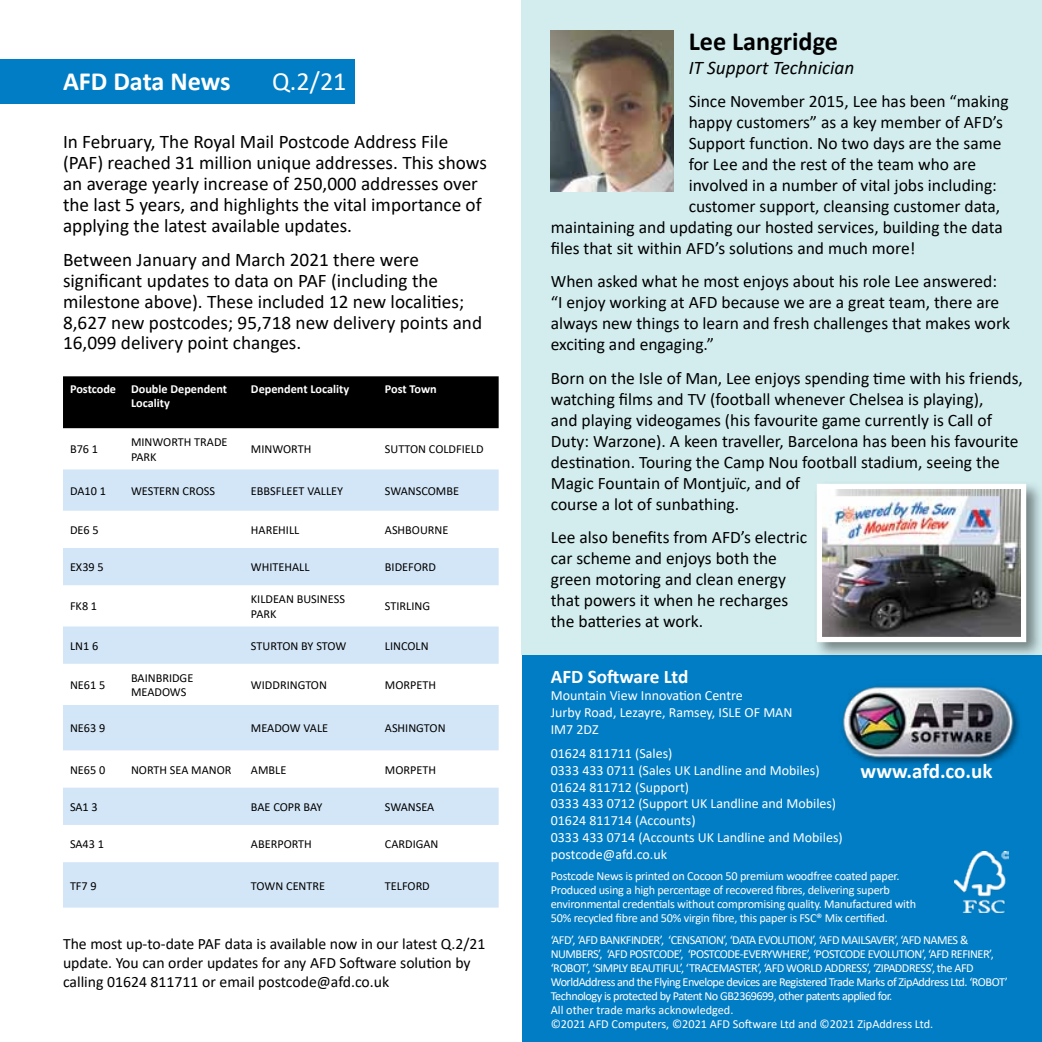
<style>
.page{position:relative;width:1042px;height:1042px;background:#fff}
.page>*{position:absolute;margin:0;border:0;box-sizing:border-box;transform-origin:0 0}
.t1{font:700 26.25px "Calibri";color:#000}
.t2{font:700 26.25px "Calibri";letter-spacing:-.005em;color:#fff}
.t3{font:26.25px "Calibri";color:#fff}
.t4{font:700 21px "Calibri";color:#fff}
.t5{font:19.25px/20.8px "Calibri";color:#000}
.t6{font:italic 19.25px "Calibri";color:#000}
.t7{font:700 19.25px "Calibri";letter-spacing:-.01em;color:#fff}
.t8{font:17.5px/21px "Calibri";color:#000}
.t9{font:15.75px/19.2px "Calibri";color:#000}
.t10{font:14px/16.8px "Calibri";color:#fff}
.t11{font:12.25px/14px "Calibri";letter-spacing:-.04em;color:#fff}
.t12{font:12.25px/14.7px "Calibri";color:#000}
.t13{font:12.25px/14px "Calibri";letter-spacing:-.02em;color:#fff}
.t14{font:700 12.25px/14.7px "Calibri";color:#fff;text-align:center}
</style>
<div class="page">
<div style="left:522px;top:655px;width:520px;height:387px;background:#007dc5"></div>
<img style="left:841px;top:686px;width:179px;height:78px">
<div style="left:521px;top:0;width:521px;height:655px;background:#d3edef"></div>
<img style="left:954px;top:851px;width:55px;height:61px">
<img style="left:551px;top:31px;width:123px;height:160px">
<div style="left:63px;top:376px;width:436px;height:52px;background:#000"></div>
<svg style="left:63px;top:469px;width:436px;height:438px;fill:#d3e6f7"></svg>
<div style="left:0;top:60px;width:355px;height:44px;background:#007dc5"></div>
<div style="left:813px;top:480px;width:229px;height:180px;background:#000;opacity:.45"></div>
<img style="left:823px;top:490px;width:197px;height:146px">
<div style="left:817px;top:484px;width:209px;height:158px;border:5px solid #fff"></div>
<h1 class="t2" style="left:63px;top:62px;width:169px">AFD Data News</h1>
<h1 class="t3" style="left:272px;top:63px;width:76px">Q.2/21</h1>
<p class="t5" style="left:63px;top:131px;width:425px">In February, The Royal Mail Postcode Address File (PAF) reached 31 million unique addresses. This shows an average yearly increase of 250,000 addresses over the last 5 years, and highlights the vital importance of applying the latest available updates.</p>
<p class="t5" style="left:63px;top:249px;width:421px">Between January and March 2021 there were significant updates to data on PAF (including the milestone above). These included 12 new localities; 8,627 new postcodes; 95,718 new delivery points and 16,099 delivery point changes.</p>
<p class="t14" style="left:70px;top:381px;width:159px">Postcode Double Dependent<br>Locality</p>
<p class="t14" style="left:251px;top:381px;width:100px">Dependent Locality</p>
<p class="t14" style="left:385px;top:381px;width:53px">Post Town</p>
<p class="t12" style="left:70px;top:442px;width:30px">B76 1</p>
<p class="t12" style="left:131px;top:434px;width:98px">MINWORTH TRADE<br>PARK</p>
<p class="t12" style="left:251px;top:442px;width:62px">MINWORTH</p>
<p class="t12" style="left:385px;top:442px;width:100px">SUTTON COLDFIELD</p>
<p class="t12" style="left:70px;top:483px;width:37px">DA10 1</p>
<p class="t12" style="left:131px;top:483px;width:85px">WESTERN CROSS</p>
<p class="t12" style="left:251px;top:483px;width:94px">EBBSFLEET VALLEY</p>
<p class="t12" style="left:385px;top:483px;width:76px">SWANSCOMBE</p>
<p class="t12" style="left:70px;top:522px;width:30px">DE6 5</p>
<p class="t12" style="left:251px;top:522px;width:50px">HAREHILL</p>
<p class="t12" style="left:385px;top:522px;width:65px">ASHBOURNE</p>
<p class="t12" style="left:70px;top:559px;width:35px">EX39 5</p>
<p class="t12" style="left:251px;top:559px;width:60px">WHITEHALL</p>
<p class="t12" style="left:385px;top:559px;width:53px">BIDEFORD</p>
<p class="t12" style="left:70px;top:599px;width:29px">FK8 1</p>
<p class="t12" style="left:251px;top:591px;width:96px">KILDEAN BUSINESS<br>PARK</p>
<p class="t12" style="left:385px;top:599px;width:47px">STIRLING</p>
<p class="t12" style="left:70px;top:638px;width:30px">LN1 6</p>
<p class="t12" style="left:251px;top:638px;width:97px">STURTON BY STOW</p>
<p class="t12" style="left:385px;top:638px;width:45px">LINCOLN</p>
<p class="t12" style="left:70px;top:677px;width:37px">NE61 5</p>
<p class="t12" style="left:131px;top:670px;width:64px">BAINBRIDGE<br>MEADOWS</p>
<p class="t12" style="left:251px;top:677px;width:78px">WIDDRINGTON</p>
<p class="t12" style="left:385px;top:677px;width:53px">MORPETH</p>
<p class="t12" style="left:70px;top:720px;width:37px">NE63 9</p>
<p class="t12" style="left:251px;top:720px;width:79px">MEADOW VALE</p>
<p class="t12" style="left:385px;top:720px;width:62px">ASHINGTON</p>
<p class="t12" style="left:70px;top:762px;width:37px">NE65 0</p>
<p class="t12" style="left:131px;top:762px;width:102px">NORTH SEA MANOR</p>
<p class="t12" style="left:251px;top:762px;width:37px">AMBLE</p>
<p class="t12" style="left:385px;top:762px;width:53px">MORPETH</p>
<p class="t12" style="left:70px;top:799px;width:29px">SA1 3</p>
<p class="t12" style="left:251px;top:799px;width:73px">BAE COPR BAY</p>
<p class="t12" style="left:385px;top:799px;width:51px">SWANSEA</p>
<p class="t12" style="left:70px;top:836px;width:36px">SA43 1</p>
<p class="t12" style="left:251px;top:836px;width:62px">ABERPORTH</p>
<p class="t12" style="left:385px;top:836px;width:55px">CARDIGAN</p>
<p class="t12" style="left:70px;top:878px;width:28px">TF7 9</p>
<p class="t12" style="left:251px;top:878px;width:76px">TOWN CENTRE</p>
<p class="t12" style="left:385px;top:878px;width:46px">TELFORD</p>
<p class="t9" style="left:63px;top:933px;width:424px">The most up-to-date PAF data is available now in our latest Q.2/21 update. You can order updates for any AFD Software solution by calling 01624 811711 or email postcode@afd.co.uk</p>
<h1 class="t1" style="left:689px;top:23px;width:151px">Lee Langridge</h1>
<p class="t6" style="left:689px;top:54px;width:167px">IT Support Technician</p>
<p class="t8" style="left:689px;top:90px;width:321px">Since November 2015, Lee has been “making</p>
<p class="t8" style="left:689px;top:111px;width:316px">happy customers” as a key member of AFD’s</p>
<p class="t8" style="left:689px;top:132px;width:314px">Support function. No two days are the same</p>
<p class="t8" style="left:689px;top:153px;width:289px">for Lee and the rest of the team who are</p>
<p class="t8" style="left:689px;top:174px;width:310px">involved in a number of vital jobs including:</p>
<p class="t8" style="left:689px;top:195px;width:313px">customer support, cleansing customer data,</p>
<p class="t8" style="left:551px;top:216px;width:453px">maintaining and updating our hosted services, building the data</p>
<p class="t8" style="left:551px;top:237px;width:366px">files that sit within AFD’s solutions and much more!</p>
<p class="t8" style="left:551px;top:271px;width:461px">When asked what he most enjoys about his role Lee answered: “I enjoy working at AFD because we are a great team, there are always new things to learn and fresh challenges that makes work exciting and engaging.”</p>
<p class="t8" style="left:551px;top:367px;width:474px">Born on the Isle of Man, Lee enjoys spending time with his friends, watching films and TV (football whenever Chelsea is playing),<br>and playing videogames (his favourite game currently is Call of Duty: Warzone). A keen traveller, Barcelona has been his favourite destination. Touring the Camp Nou football stadium, seeing the Magic Fountain of Montjuïc, and of<br>course a lot of sunbathing.</p>
<p class="t8" style="left:551px;top:526px;width:258px">Lee also benefits from AFD’s electric car scheme and enjoys both the green motoring and clean energy that powers it when he recharges the batteries at work.</p>
<p class="t7" style="left:551px;top:663px;width:139px">AFD Software Ltd</p>
<p class="t10" style="left:551px;top:687px;width:243px">Mountain View Innovation Centre<br>Jurby Road, Lezayre, Ramsey, ISLE OF MAN<br>IM7 2DZ</p>
<p class="t10" style="left:551px;top:744px;width:293px">01624 811711 (Sales)<br>0333 433 0711 (Sales UK Landline and Mobiles)<br>01624 811712 (Support)<br>0333 433 0712 (Support UK Landline and Mobiles)<br>01624 811714 (Accounts)<br>0333 433 0714 (Accounts UK Landline and Mobiles) postcode@afd.co.uk</p>
<p class="t13" style="left:551px;top:869px;width:367px">Postcode News is printed on Cocoon 50 premium woodfree coated paper.<br>Produced using a high percentage of recovered fibres, delivering superb environmental credentials without compromising quality. Manufactured with 50% recycled fibre and 50% virgin fibre, this paper is FSC® Mix certified.</p>
<p class="t11" style="left:551px;top:932px;width:458px">‘AFD’, ‘AFD BANKFINDER’, ‘CENSATION’, ‘DATA EVOLUTION’, ‘AFD MAILSAVER’, ‘AFD NAMES &amp; NUMBERS’, ‘AFD POSTCODE’, ‘POSTCODE-EVERYWHERE’, ‘POSTCODE EVOLUTION’, ‘AFD REFINER’, ‘ROBOT’, ‘SIMPLY BEAUTIFUL’, ‘TRACEMASTER’, ‘AFD WORLD ADDRESS’, ‘ZIPADDRESS’, the AFD WorldAddress and the Flying Envelope devices are Registered Trade Marks of ZipAddress Ltd. ‘ROBOT’ Technology is protected by Patent No GB2369699, other patents applied for.<br>All other trade marks acknowledged.<br>©2021 AFD Computers, ©2021 AFD Software Ltd and ©2021 ZipAddress Ltd.</p>
<p class="t4" style="left:860px;top:756px;width:133px">www.afd.co.uk</p>
</div>
